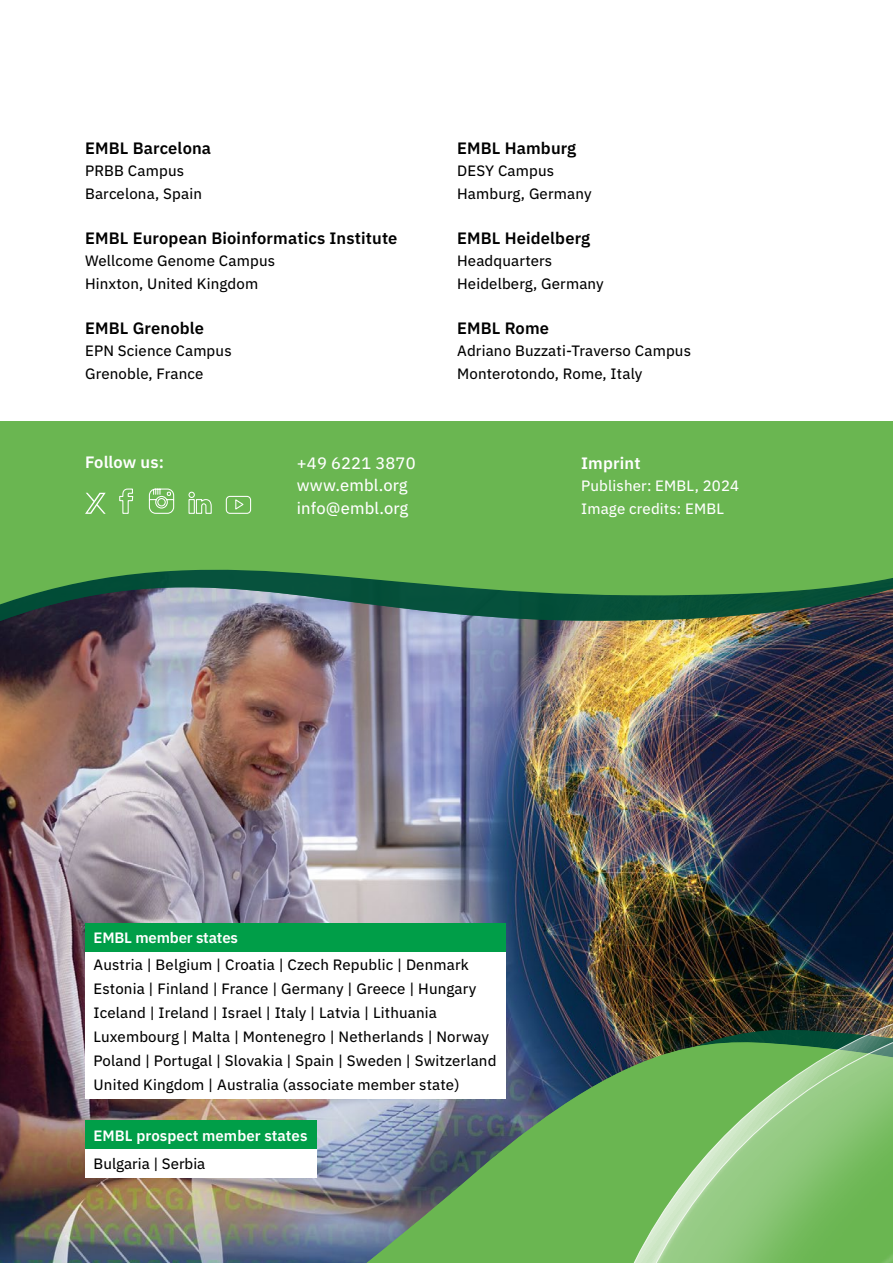
<style>
.page{position:relative;width:893px;height:1263px;background:#fff}
.page>*{position:absolute;margin:0;border:0;box-sizing:border-box;transform-origin:0 0}
.t1{font:600 16.5px "IBM Plex Sans";letter-spacing:.01em;color:#000}
.t2{font:16.5px "IBM Plex Sans Text";letter-spacing:.01em;color:#fff}
.t3{font:600 16.5px "IBM Plex Sans";letter-spacing:.01em;color:#fff}
.AR_Bodytext_Sans_10_15_text{font:15px/24px "IBM Plex Sans Text";letter-spacing:.01em;color:#000}
.t4{font:600 15px "IBM Plex Sans";color:#fff}
.t5{font:15px/22.5px "IBM Plex Sans Text";letter-spacing:.01em;color:#fff}
</style>
<div class="page">
<img style="left:0;top:638px;width:893px;height:390px">
<img style="left:0;top:610px;width:893px;height:28px">
<svg style="left:0;top:421px;width:893px;height:189px;fill:#6ab651"></svg>
<img style="left:0;top:1028px;width:581px;height:235px">
<img style="left:581px;top:988px;width:312px;height:275px">
<svg style="left:119px;top:488px;width:15px;height:26px"></svg>
<svg style="left:148px;top:488px;width:27px;height:26px"></svg>
<svg style="left:188px;top:491px;width:24px;height:23px"></svg>
<svg style="left:225px;top:495px;width:27px;height:19px"></svg>
<div style="left:85px;top:1149px;width:231px;height:29px;background:#fff"></div>
<div style="left:85px;top:1120px;width:231px;height:29px;background:#009e48"></div>
<div style="left:85px;top:950px;width:421px;height:149px;background:#fff"></div>
<div style="left:85px;top:923px;width:421px;height:28px;background:#009e48"></div>
<svg style="left:85px;top:493px;width:21px;height:21px"></svg>
<p class="t1" style="left:85px;top:135px;width:128px">EMBL Barcelona</p>
<p class="AR_Bodytext_Sans_10_15_text" style="left:85px;top:158px;width:101px">PRBB Campus</p>
<p class="AR_Bodytext_Sans_10_15_text" style="left:85px;top:180px;width:118px">Barcelona, Spain</p>
<p class="t1" style="left:85px;top:225px;width:314px">EMBL European Bioinformatics Institute</p>
<p class="AR_Bodytext_Sans_10_15_text" style="left:85px;top:248px;width:192px">Wellcome Genome Campus</p>
<p class="AR_Bodytext_Sans_10_15_text" style="left:85px;top:270px;width:175px">Hinxton, United Kingdom</p>
<p class="t1" style="left:85px;top:315px;width:121px">EMBL Grenoble</p>
<p class="AR_Bodytext_Sans_10_15_text" style="left:85px;top:338px;width:148px">EPN Science Campus</p>
<p class="AR_Bodytext_Sans_10_15_text" style="left:85px;top:360px;width:120px">Grenoble, France</p>
<p class="t3" style="left:85px;top:450px;width:81px">Follow us:</p>
<p class="t2" style="left:297px;top:450px;width:120px">+49 6221 3870</p>
<p class="t2" style="left:297px;top:473px;width:112px">www.embl.org</p>
<p class="t2" style="left:297px;top:495px;width:113px">info@embl.org</p>
<p class="t1" style="left:457px;top:135px;width:121px">EMBL Hamburg</p>
<p class="AR_Bodytext_Sans_10_15_text" style="left:457px;top:158px;width:99px">DESY Campus</p>
<p class="AR_Bodytext_Sans_10_15_text" style="left:457px;top:180px;width:136px">Hamburg, Germany</p>
<p class="t1" style="left:457px;top:225px;width:134px">EMBL Heidelberg</p>
<p class="AR_Bodytext_Sans_10_15_text" style="left:457px;top:248px;width:97px">Headquarters</p>
<p class="AR_Bodytext_Sans_10_15_text" style="left:457px;top:270px;width:148px">Heidelberg, Germany</p>
<p class="t1" style="left:457px;top:315px;width:93px">EMBL Rome</p>
<p class="AR_Bodytext_Sans_10_15_text" style="left:457px;top:338px;width:235px">Adriano Buzzati-Traverso Campus</p>
<p class="AR_Bodytext_Sans_10_15_text" style="left:457px;top:360px;width:187px">Monterotondo, Rome, Italy</p>
<p class="t3" style="left:581px;top:450px;width:61px">Imprint</p>
<p class="t5" style="left:581px;top:473px;width:160px">Publisher: EMBL, 2024<br>Image credits: EMBL</p>
<p class="t4" style="left:94px;top:926px;width:146px">EMBL member states</p>
<p class="AR_Bodytext_Sans_10_15_text" style="left:94px;top:952px;width:404px">Austria | Belgium | Croatia | Czech Republic | Denmark Estonia | Finland | France | Germany | Greece | Hungary Iceland | Ireland | Israel | Italy | Latvia | Lithuania Luxembourg | Malta | Montenegro | Netherlands | Norway Poland | Portugal | Slovakia | Spain | Sweden | Switzerland United Kingdom | Australia (associate member state)</p>
<p class="t4" style="left:94px;top:1123px;width:215px">EMBL prospect member states</p>
<p class="AR_Bodytext_Sans_10_15_text" style="left:94px;top:1151px;width:113px">Bulgaria | Serbia</p>
</div>
